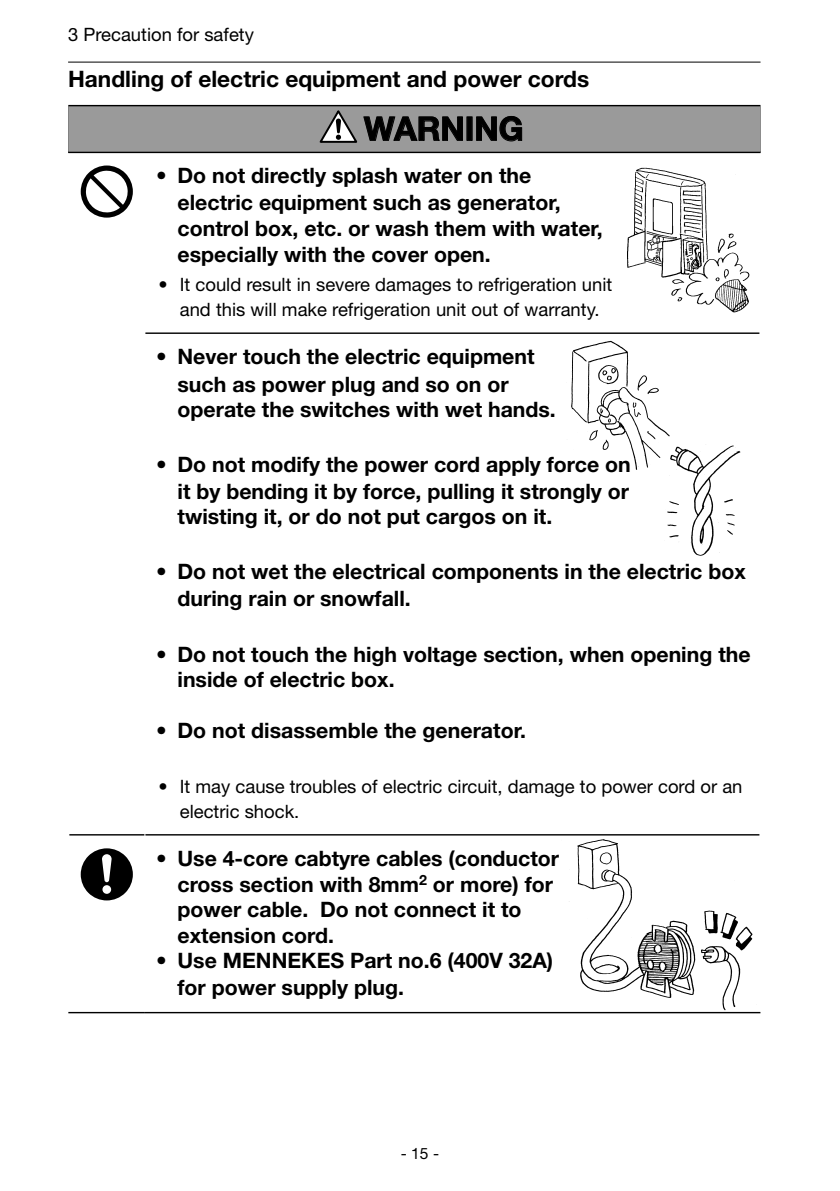
<style>
.page{position:relative;width:840px;height:1191px;background:#fff}
.page>*{position:absolute;margin:0;border:0;box-sizing:border-box;transform-origin:0 0}
.t1{font:700 32.8px "Helvetica Neue LT Std";color:#000}
.t2{font:700 22.6px "Helvetica Neue LT Std";color:#000}
.t3{font:700 21.2px/26.4px "Helvetica Neue LT Std";color:#000}
.t4{font:18.4px/25.6px "Helvetica Neue LT Std";color:#000;text-align:center}
.t5{font:15.6px "Helvetica Neue LT Std";color:#000}
</style>
<div class="page">
<hr style="left:68px;top:62px;width:692px;height:1px;background:#000">
<hr style="left:69px;top:834px;width:75px;height:1px;background:#000">
<hr style="left:145px;top:834px;width:614px;height:1px;background:#000">
<hr style="left:68px;top:1012px;width:77px;height:1px;background:#000">
<hr style="left:145px;top:1012px;width:615px;height:1px;background:#000">
<hr style="left:145px;top:332px;width:614px;height:2px;background:#000">
<div style="left:68px;top:105px;width:692px;height:48px;background:#000"></div>
<div style="left:68px;top:106px;width:692px;height:46px;background:#9a9a9a"></div>
<svg style="left:319px;top:110px;width:39px;height:33px"></svg>
<svg style="left:81px;top:165px;width:52px;height:52px"></svg>
<svg style="left:81px;top:848px;width:52px;height:52px"></svg>
<img style="left:627px;top:168px;width:122px;height:144px">
<img style="left:562px;top:340px;width:108px;height:132px">
<img style="left:653px;top:437px;width:88px;height:119px">
<img style="left:560px;top:834px;width:200px;height:180px">
<p class="t4" style="left:68px;top:22px;width:187px">3 Precaution for safety</p>
<p class="t2" style="left:68px;top:65px;width:522px">Handling of electric equipment and power cords</p>
<h1 class="t1" style="left:363px;top:108px;width:161px">WARNING</h1>
<p class="t3" style="left:177px;top:162px;width:426px;text-indent:-21px">• Do not directly splash water on the electric equipment such as generator, control box, etc. or wash them with water, especially with the cover open.</p>
<p class="t4" style="left:158px;top:271px;width:455px">• It could result in severe damages to refrigeration unit and this will make refrigeration unit out of warranty.</p>
<p class="t3" style="left:177px;top:343px;width:379px;text-indent:-21px">• Never touch the electric equipment such as power plug and so on or operate the switches with wet hands.</p>
<p class="t3" style="left:177px;top:450px;width:454px;text-align:justify;text-indent:-21px">• Do not modify the power cord apply force on it by bending it by force, pulling it strongly or twisting it, or do not put cargos on it.</p>
<p class="t3" style="left:177px;top:557px;width:569px;line-height:27.2px;text-indent:-21px">• Do not wet the electrical components in the electric box during rain or snowfall.</p>
<p class="t3" style="left:177px;top:641px;width:574px;line-height:25px;text-indent:-21px">• Do not touch the high voltage section, when opening the inside of electric box.</p>
<p class="t3" style="left:156px;top:716px;width:371px">• Do not disassemble the generator.</p>
<p class="t4" style="left:180px;top:773px;width:564px;text-align:left;text-indent:-21px">• It may cause troubles of electric circuit, damage to power cord or an electric shock.</p>
<p class="t3" style="left:177px;top:845px;width:383px;line-height:25.6px;text-indent:-21px">• Use 4-core cabtyre cables (conductor cross section with 8mm<sup>2</sup> or more) for power cable. Do not connect it to extension cord.</p>
<p class="t3" style="left:177px;top:946px;width:377px;line-height:27.2px;text-indent:-21px">• Use MENNEKES Part no.6 (400V 32A) for power supply plug.</p>
<p class="t5" style="left:400px;top:1143px;width:40px">- 15 -</p>
</div>
